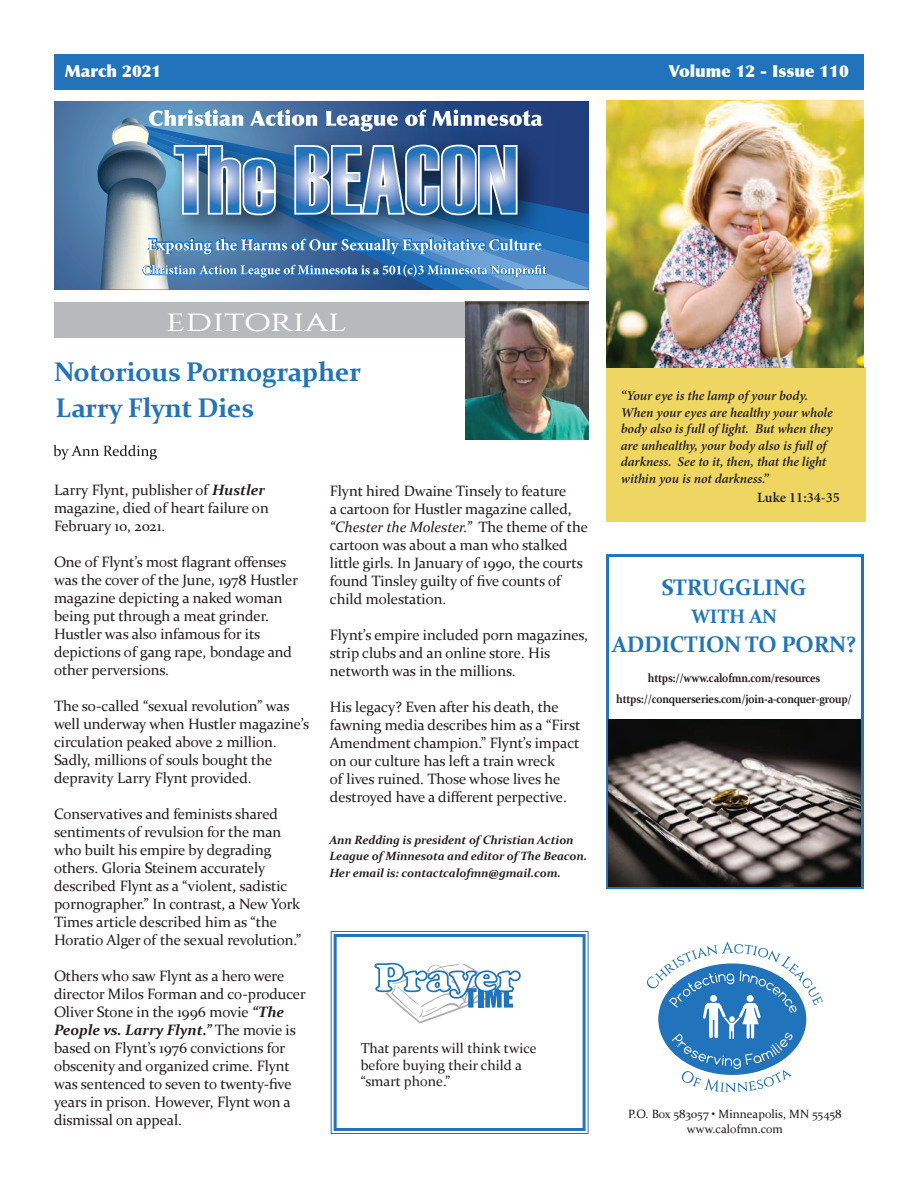
<style>
.page{position:relative;width:918px;height:1188px;background:#fff}
.page>*{position:absolute;margin:0;border:0;box-sizing:border-box;transform-origin:0 0}
.t1{font:700 27px/36px "Constantia";letter-spacing:-.01em;color:#2174bb}
.t2{font:24.75px "Constantine";letter-spacing:.01em;color:#fff;scale:1.33 1}
.t3{font:700 22.5px "Constantia";letter-spacing:-.02em;color:#2174bb}
.t4{font:700 19.5px "Constantia";letter-spacing:-.01em;color:#2174bb}
.t5{font:900 16.5px "Optima";color:#fff}
.t6{font:15px/18px "Constantia";letter-spacing:-.005em;color:#231f20}
.t7{font:14.25px/16.5px "Constantia";color:#231f20}
.t8{font:600 14.25px "Minion Pro";color:#231f20}
.t9{font:italic 600 13.5px/16.5px "Minion Pro";letter-spacing:-.005em;color:#231f20}
.t10{font:italic 700 12px/16.5px "Constantia";letter-spacing:-.01em;color:#231f20}
.t11{font:700 12px/21px "Constantia";letter-spacing:-.02em;color:#231f20;text-align:center;scale:.87 1}
.t12{font:12px/14.4px "Constantia";color:#231f20;text-align:center}
.s1{font-weight:700;font-style:italic}
.s2{font-style:italic}
</style>
<div class="page">
<div style="left:606px;top:367px;width:259px;height:155px;background:#efd662"></div>
<div style="left:54px;top:302px;width:414px;height:36px;background:#b8b9bc"></div>
<svg style="left:54px;top:102px;width:535px;height:187px;background:#446c9e"></svg>
<svg style="left:548px;top:131px;width:41px;height:158px;background:#2a5c9d"></svg>
<div style="left:54px;top:54px;width:810px;height:35px;background:#2174bb"></div>
<svg style="left:142px;top:173px;width:406px;height:129px"></svg>
<svg style="left:330px;top:931px;width:259px;height:203px"></svg>
<div style="left:334px;top:934px;width:252px;height:197px;border:3px solid #2174bb"></div>
<svg style="left:375px;top:963px;width:146px;height:60px"></svg>
<svg style="left:53px;top:445px;width:104px;height:15px"></svg>
<img style="left:465px;top:302px;width:124px;height:138px">
<div style="left:606px;top:554px;width:258px;height:335px;border:3px solid #2174bb"></div>
<svg style="left:647px;top:942px;width:176px;height:150px"></svg>
<svg style="left:96px;top:110px;width:450px;height:179px;background:#668cb5"></svg>
<img style="left:606px;top:100px;width:258px;height:267px">
<img style="left:609px;top:719px;width:252px;height:167px">
<p class="t5" style="left:65px;top:61px;width:98px">March 2021</p>
<p class="t5" style="left:669px;top:61px;width:182px">Volume 12 - Issue 110</p>
<h2 class="t2" style="left:166px;top:308px;width:137px">EDITORIAL</h2>
<h1 class="t1" style="left:54px;top:352px;width:309px">Notorious Pornographer<br>Larry Flynt Dies</h1>
<p class="t6" style="left:54px;top:480px;width:216px">Larry Flynt, publisher of <span class="s1">Hustler </span>magazine, died of heart failure on<br>February 10, 2021.</p>
<p class="t6" style="left:54px;top:552px;width:246px">One of Flynt’s most flagrant offenses was the cover of the June, 1978 Hustler magazine depicting a naked woman being put through a meat grinder.<br>Hustler was also infamous for its depictions of gang rape, bondage and other perversions.</p>
<p class="t6" style="left:54px;top:696px;width:257px">The so-called “sexual revolution” was well underway when Hustler magazine’s circulation peaked above 2 million.<br>Sadly, millions of souls bought the depravity Larry Flynt provided.</p>
<p class="t6" style="left:54px;top:804px;width:249px">Conservatives and feminists shared sentiments of revulsion for the man who built his empire by degrading others. Gloria Steinem accurately described Flynt as a “violent, sadistic pornographer.” In contrast, a New York Times article described him as “the Horatio Alger of the sexual revolution.”</p>
<p class="t6" style="left:54px;top:966px;width:253px">Others who saw Flynt as a hero were director Milos Forman and co-producer Oliver Stone in the 1996 movie <span class="s1">“The People vs. Larry Flynt.”</span> The movie is based on Flynt’s 1976 convictions for obscenity and organized crime. Flynt was sentenced to seven to twenty-five years in prison. However, Flynt won a dismissal on appeal.</p>
<p class="t6" style="left:330px;top:481px;width:259px">Flynt hired Dwaine Tinsely to feature<br>a cartoon for Hustler magazine called, <span class="s2">“Chester the Molester.”</span> The theme of the cartoon was about a man who stalked little girls. In January of 1990, the courts found Tinsley guilty of five counts of child molestation.</p>
<p class="t6" style="left:330px;top:625px;width:260px">Flynt’s empire included porn magazines, strip clubs and an online store. His networth was in the millions.</p>
<p class="t6" style="left:330px;top:697px;width:252px">His legacy? Even after his death, the fawning media describes him as a “First Amendment champion.” Flynt’s impact on our culture has left a train wreck<br>of lives ruined. Those whose lives he destroyed have a different perpective.</p>
<p class="t10" style="left:329px;top:831px;width:259px">Ann Redding is president of Christian Action<br>League of Minnesota and editor of The Beacon.<br>Her email is: contactcalofmn@gmail.com.</p>
<p class="t7" style="left:361px;top:1039px;width:177px">That parents will think twice before buying their child a “smart phone.”</p>
<p class="t9" style="left:621px;top:388px;width:213px">“Your eye is the lamp of your body.<br>When your eyes are healthy your whole body also is full of light. But when they are unhealthy, your body also is full of darkness. See to it, then, that the light within you is not darkness.”</p>
<p class="t8" style="left:757px;top:488px;width:84px">Luke 11:34-35</p>
<h3 class="t3" style="left:662px;top:572px;width:146px">STRUGGLING</h3>
<h3 class="t4" style="left:691px;top:603px;width:87px">WITH AN</h3>
<h3 class="t3" style="left:612px;top:629px;width:245px">ADDICTION TO PORN?</h3>
<p class="t11" style="left:616px;top:667px;width:272px">https://www.calofmn.com/resources https://conquerseries.com/join-a-conquer-group/</p>
<p class="t12" style="left:628px;top:1106px;width:215px">P.O. Box 583057 • Minneapolis, MN 55458 www.calofmn.com</p>
</div>
